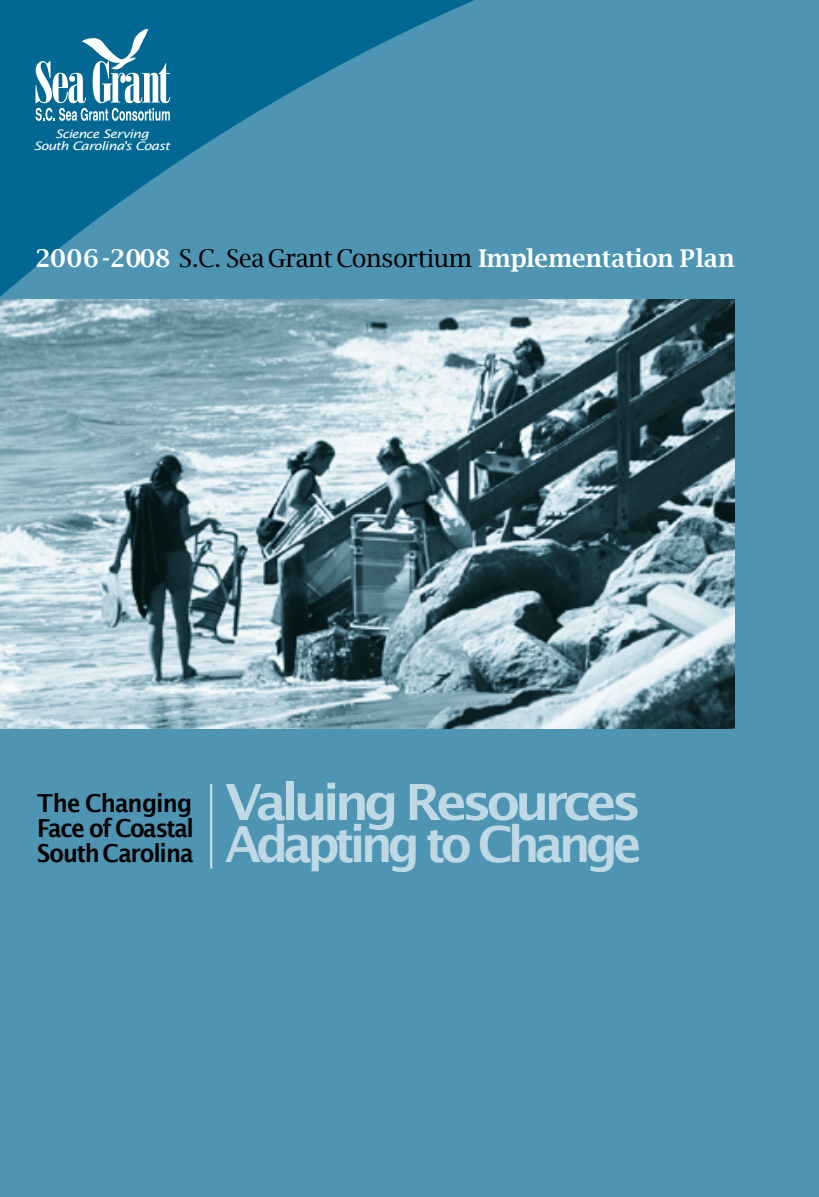
<style>
.page{position:relative;width:819px;height:1197px;background:#4d95b3}
.page>*{position:absolute;margin:0;border:0;box-sizing:border-box;transform-origin:0 0}
.t1{font:600 49.88px/42.2px "Lucida Sans";letter-spacing:-.1em;color:#bfd9e4;scale:1.06 1}
.t2{font:600 24.85px/24.8px "Lucida Sans";letter-spacing:-.05em;color:#000;text-align:justify;scale:.93 1}
.t3{font:600 24.5px "Lucida Bright";color:#fff}
.t4{font:italic 11.72px/11.7px "Lucida Sans";letter-spacing:-.04em;color:#fff;text-align:center;scale:1.18 1}
.s1{font-weight:400;color:#000}
</style>
<div class="page">
<svg style="left:0;top:0;width:509px;height:869px"></svg>
<svg style="left:36px;top:29px;width:134px;height:92px;background:#4b94b2"></svg>
<hr style="left:210px;top:784px;width:2px;height:85px;background:#cce1e9">
<img style="left:0;top:299px;width:734px;height:429px">
<p class="t4" style="left:34px;top:128px;width:117px">Science Serving<br>South Carolina's Coast</p>
<p class="t3" style="left:35px;top:244px;width:700px">2006-2008 <span class="s1">S.C. Sea Grant Consortium</span> Implementation Plan</p>
<p class="t2" style="left:37px;top:791px;width:170px">The Changing Face of Coastal South Carolina</p>
<h1 class="t1" style="left:225px;top:781px;width:395px">Valuing Resources<br>Adapting to Change</h1>
</div>
